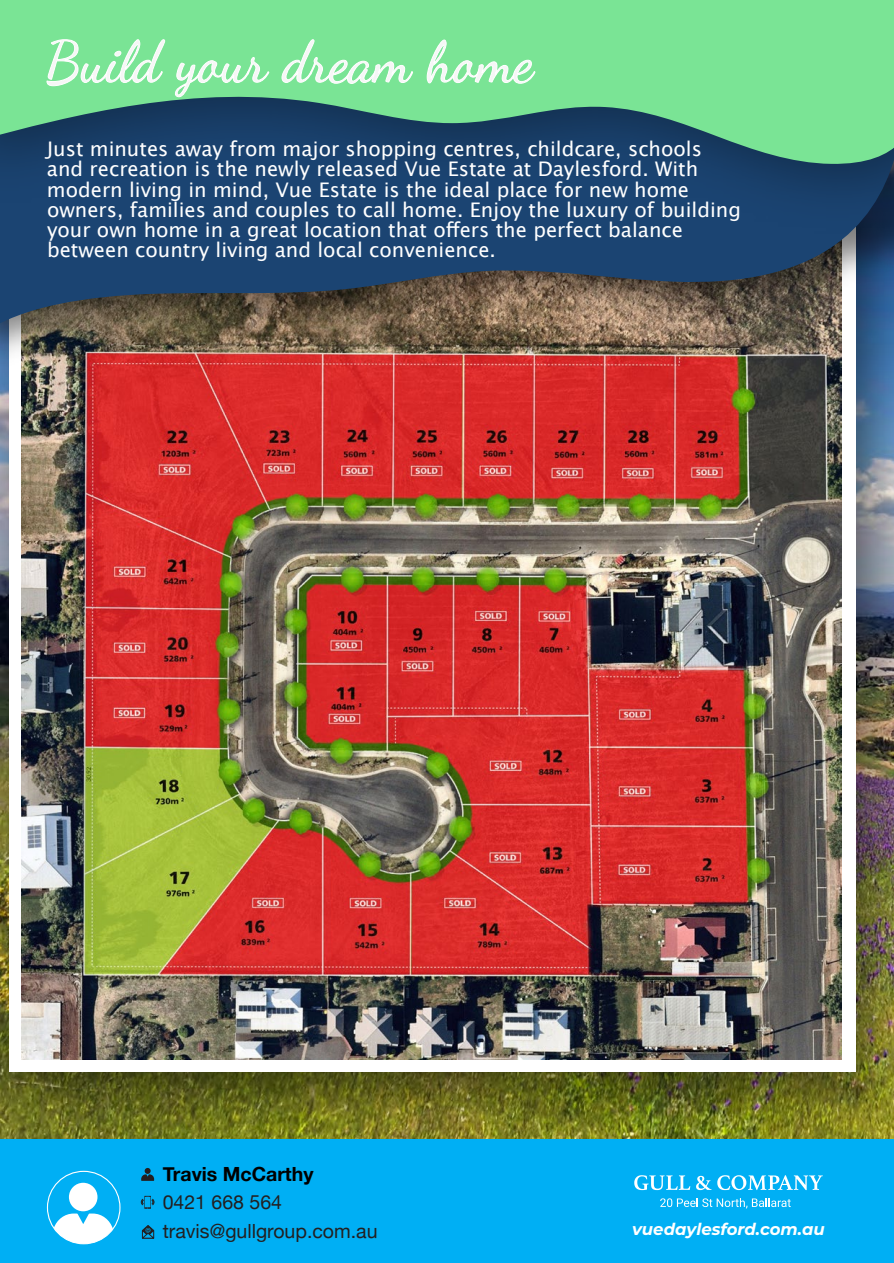
<style>
.page{position:relative;width:894px;height:1263px;background:#fff}
.page>*{position:absolute;margin:0;border:0;box-sizing:border-box;transform-origin:0 0}
.t1{font:20.1px/20.1px "Lucida Grande";color:#fff}
.t2{font:19.5px/29px "Helvetica Neue";color:#231f20}
.t3{font:700 19.5px "Helvetica Neue";color:#000}
.t4{font:italic 700 16.5px "Montserrat";color:#fff}
</style>
<div class="page">
<img style="left:0;top:385px;width:893px;height:754px">
<div style="left:9px;top:184px;width:846px;height:888px;background:#fff"></div>
<img style="left:21px;top:385px;width:820px;height:674px">
<img style="left:0;top:334px;width:893px;height:51px">
<svg style="left:0;top:252px;width:893px;height:82px;background:#4e565e"></svg>
<div style="left:0;top:165px;width:893px;height:87px;background:#1b4472"></div>
<svg style="left:0;top:0;width:893px;height:165px;background:#5bb086"></svg>
<svg style="left:47px;top:39px;width:118px;height:47px"></svg>
<svg style="left:175px;top:57px;width:94px;height:40px"></svg>
<svg style="left:281px;top:39px;width:132px;height:45px"></svg>
<svg style="left:426px;top:40px;width:109px;height:44px"></svg>
<div style="left:0;top:1139px;width:893px;height:124px;background:#00aff4"></div>
<svg style="left:634px;top:1175px;width:77px;height:15px"></svg>
<svg style="left:717px;top:1175px;width:105px;height:15px"></svg>
<svg style="left:660px;top:1198px;width:130px;height:11px"></svg>
<svg style="left:141px;top:1225px;width:14px;height:14px"></svg>
<svg style="left:141px;top:1168px;width:13px;height:13px"></svg>
<svg style="left:141px;top:1196px;width:13px;height:13px"></svg>
<svg style="left:54px;top:1183px;width:59px;height:61px"></svg>
<p class="t1" style="left:47px;top:139px;width:695px">Just minutes away from major shopping centres, childcare, schools and recreation is the newly released Vue Estate at Daylesford. With modern living in mind, Vue Estate is the ideal place for new home owners, families and couples to call home. Enjoy the luxury of building your own home in a great location that offers the perfect balance between country living and local convenience.</p>
<p class="t3" style="left:163px;top:1159px;width:152px">Travis McCarthy</p>
<p class="t2" style="left:163px;top:1189px;width:216px">0421 668 564 travis@gullgroup.com.au</p>
<p class="t4" style="left:632px;top:1217px;width:194px">vuedaylesford.com.au</p>
</div>
